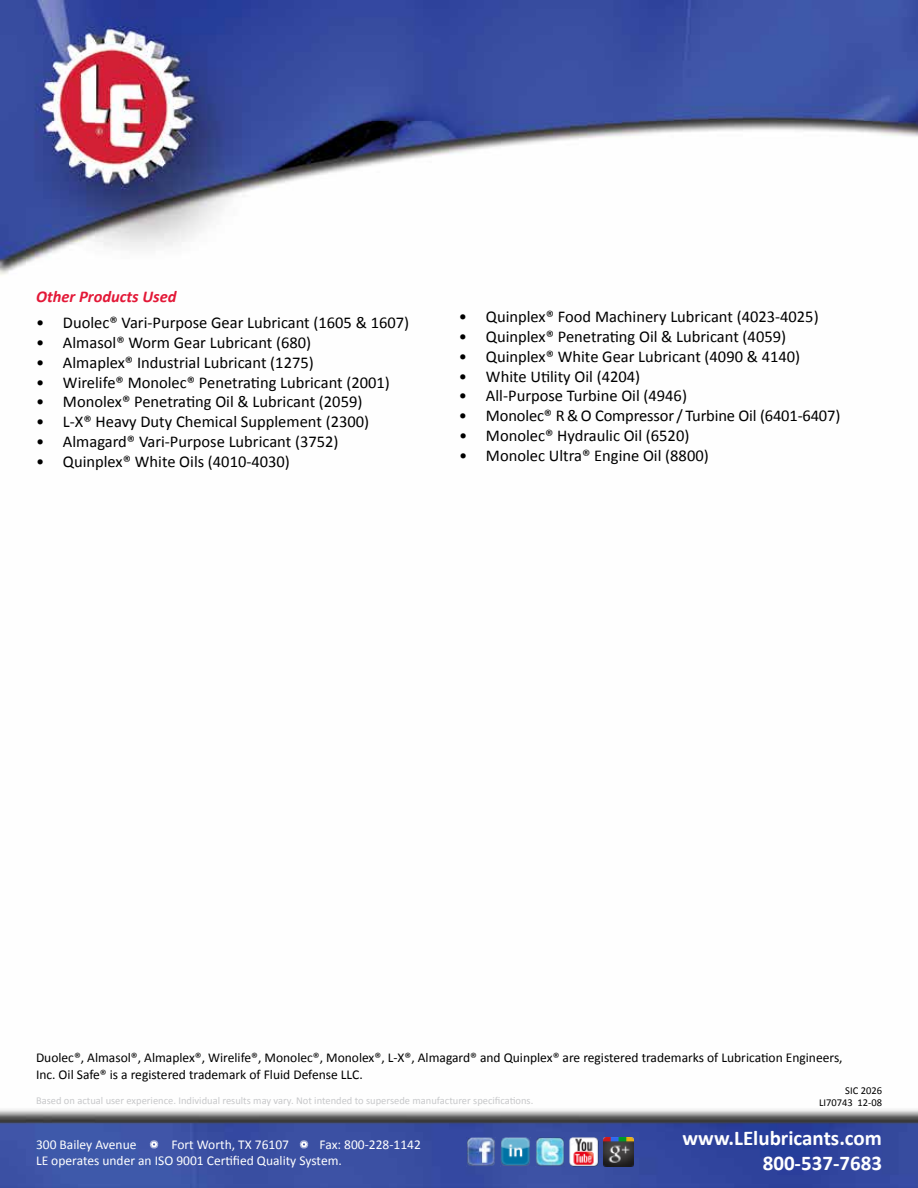
<style>
.page{position:relative;width:918px;height:1188px;background:#fff}
.page>*{position:absolute;margin:0;border:0;box-sizing:border-box;transform-origin:0 0}
.t1{font:700 21px/25.2px "Calibri";color:#fff;text-align:right}
.t2{font:16.5px "Calibri";color:#000}
.t3{font:italic 700 16.5px "Calibri";color:#e31837}
.t4{font:13.5px/16.2px "Calibri";color:#000}
.t5{font:13.5px/16.2px "Calibri";color:#fff}
.t6{font:10.5px "Calibri";color:#c7c8ca}
.t7{font:10.5px/12.6px "Calibri";color:#000;text-align:right}
</style>
<div class="page">
<img style="left:0;top:0;width:918px;height:1188px">
<svg style="left:150px;top:1140px;width:8px;height:9px"></svg>
<svg style="left:300px;top:1140px;width:8px;height:9px"></svg>
<img style="left:467px;top:1138px;width:29px;height:29px">
<img style="left:501px;top:1138px;width:29px;height:29px">
<img style="left:570px;top:1138px;width:29px;height:29px">
<img style="left:535px;top:1138px;width:30px;height:29px">
<img style="left:604px;top:1138px;width:29px;height:29px">
<p class="t3" style="left:36px;top:286px;width:142px">Other Products Used</p>
<p class="t2" style="left:36px;top:312px;width:375px">• Duolec® Vari-Purpose Gear Lubricant (1605 &amp; 1607)</p>
<p class="t2" style="left:36px;top:332px;width:277px">• Almasol® Worm Gear Lubricant (680)</p>
<p class="t2" style="left:36px;top:352px;width:279px">• Almaplex® Industrial Lubricant (1275)</p>
<p class="t2" style="left:36px;top:372px;width:355px">• Wirelife® Monolec® Penetrating Lubricant (2001)</p>
<p class="t2" style="left:36px;top:391px;width:328px">• Monolex® Penetrating Oil &amp; Lubricant (2059)</p>
<p class="t2" style="left:36px;top:411px;width:335px">• L-X® Heavy Duty Chemical Supplement (2300)</p>
<p class="t2" style="left:36px;top:431px;width:304px">• Almagard® Vari-Purpose Lubricant (3752)</p>
<p class="t2" style="left:36px;top:451px;width:255px">• Quinplex® White Oils (4010-4030)</p>
<p class="t2" style="left:459px;top:306px;width:361px">• Quinplex® Food Machinery Lubricant (4023-4025)</p>
<p class="t2" style="left:459px;top:326px;width:329px">• Quinplex® Penetrating Oil &amp; Lubricant (4059)</p>
<p class="t2" style="left:459px;top:346px;width:343px">• Quinplex® White Gear Lubricant (4090 &amp; 4140)</p>
<p class="t2" style="left:459px;top:366px;width:183px">• White Utility Oil (4204)</p>
<p class="t2" style="left:459px;top:385px;width:230px">• All-Purpose Turbine Oil (4946)</p>
<p class="t2" style="left:459px;top:405px;width:383px">• Monolec® R &amp; O Compressor / Turbine Oil (6401-6407)</p>
<p class="t2" style="left:459px;top:425px;width:232px">• Monolec® Hydraulic Oil (6520)</p>
<p class="t2" style="left:459px;top:445px;width:251px">• Monolec Ultra® Engine Oil (8800)</p>
<p class="t4" style="left:36px;top:1050px;width:808px">Duolec®, Almasol®, Almaplex®, Wirelife®, Monolec®, Monolex®, L-X®, Almagard® and Quinplex® are registered trademarks of Lubrication Engineers,<br>Inc. Oil Safe® is a registered trademark of Fluid Defense LLC.</p>
<p class="t6" style="left:36px;top:1094px;width:499px">Based on actual user experience. Individual results may vary. Not intended to supersede manufacturer specifications.</p>
<p class="t5" style="left:36px;top:1136px;width:102px">300 Bailey Avenue</p>
<p class="t5" style="left:171px;top:1136px;width:119px">Fort Worth, TX 76107</p>
<p class="t5" style="left:36px;top:1136px;width:386px;text-indent:284px">Fax: 800-228-1142<br>LE operates under an ISO 9001 Certified Quality System.</p>
<p class="t7" style="left:819px;top:1084px;width:64px">SIC 2026<br>LI70743 12-08</p>
<p class="t1" style="left:683px;top:1125px;width:201px">www.LElubricants.com<br>800-537-7683</p>
</div>
